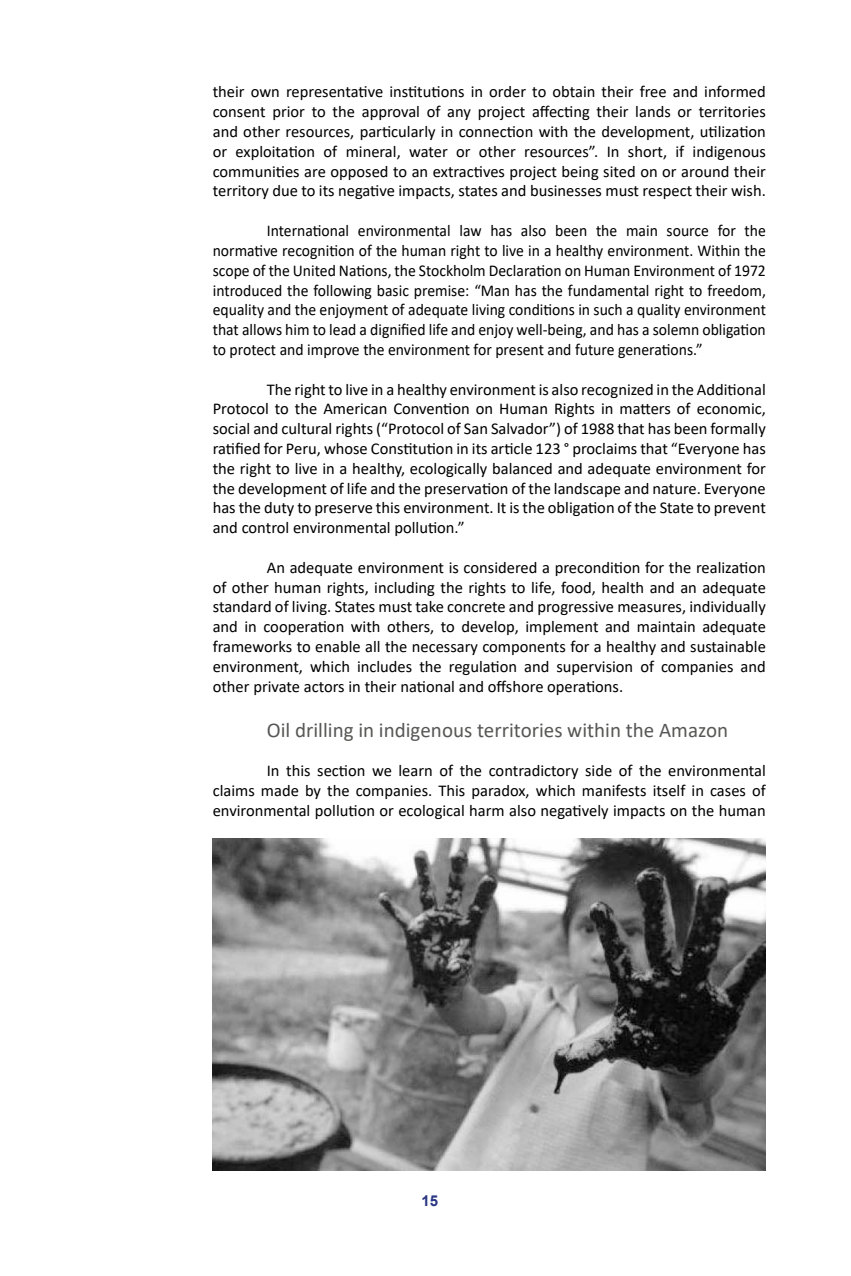
<style>
.page{position:relative;width:851px;height:1276px;background:#fff}
.page>*{position:absolute;margin:0;border:0;box-sizing:border-box;transform-origin:0 0}
.t1{font:21px "Calibri";color:#575756}
.t2{font:16.5px/19.8px "Calibri";color:#000;text-align:justify}
.t3{font:16.5px/19.8px "Calibri";color:#000;text-align:justify;scale:.95 1}
.t4{font:700 15px "Arial";color:#283583}
</style>
<div class="page">
<img style="left:213px;top:838px;width:552px;height:333px">
<p class="t2" style="left:213px;top:82px;width:554px">their own representative institutions in order to obtain their free and informed consent prior to the approval of any project affecting their lands or territories and other resources, particularly in connection with the development, utilization or exploitation of mineral, water or other resources”. In short, if indigenous communities are opposed to an extractives project being sited on or around their territory due to its negative impacts, states and businesses must respect their wish.</p>
<p class="t3" style="left:213px;top:220px;width:583px;text-indent:54px">International environmental law has also been the main source for the normative recognition of the human right to live in a healthy environment. Within the scope of the United Nations, the Stockholm Declaration on Human Environment of 1972 introduced the following basic premise: “Man has the fundamental right to freedom, equality and the enjoyment of adequate living conditions in such a quality environment that allows him to lead a dignified life and enjoy well-being, and has a solemn obligation to protect and improve the environment for present and future generations.”</p>
<p class="t2" style="left:213px;top:379px;width:554px;text-indent:54px">The right to live in a healthy environment is also recognized in the Additional Protocol to the American Convention on Human Rights in matters of economic, social and cultural rights (“Protocol of San Salvador”) of 1988 that has been formally ratified for Peru, whose Constitution in its article 123 ° proclaims that “Everyone has the right to live in a healthy, ecologically balanced and adequate environment for the development of life and the preservation of the landscape and nature. Everyone has the duty to preserve this environment. It is the obligation of the State to prevent and control environmental pollution.”</p>
<p class="t2" style="left:213px;top:557px;width:554px;text-indent:54px">An adequate environment is considered a precondition for the realization of other human rights, including the rights to life, food, health and an adequate standard of living. States must take concrete and progressive measures, individually and in cooperation with others, to develop, implement and maintain adequate frameworks to enable all the necessary components for a healthy and sustainable environment, which includes the regulation and supervision of companies and other private actors in their national and offshore operations.</p>
<p class="t1" style="left:267px;top:715px;width:463px">Oil drilling in indigenous territories within the Amazon</p>
<p class="t2" style="left:213px;top:760px;width:554px;text-indent:54px">In this section we learn of the contradictory side of the environmental claims made by the companies. This paradox, which manifests itself in cases of environmental pollution or ecological harm also negatively impacts on the human</p>
<p class="t4" style="left:421px;top:1189px;width:18px">15</p>
</div>
